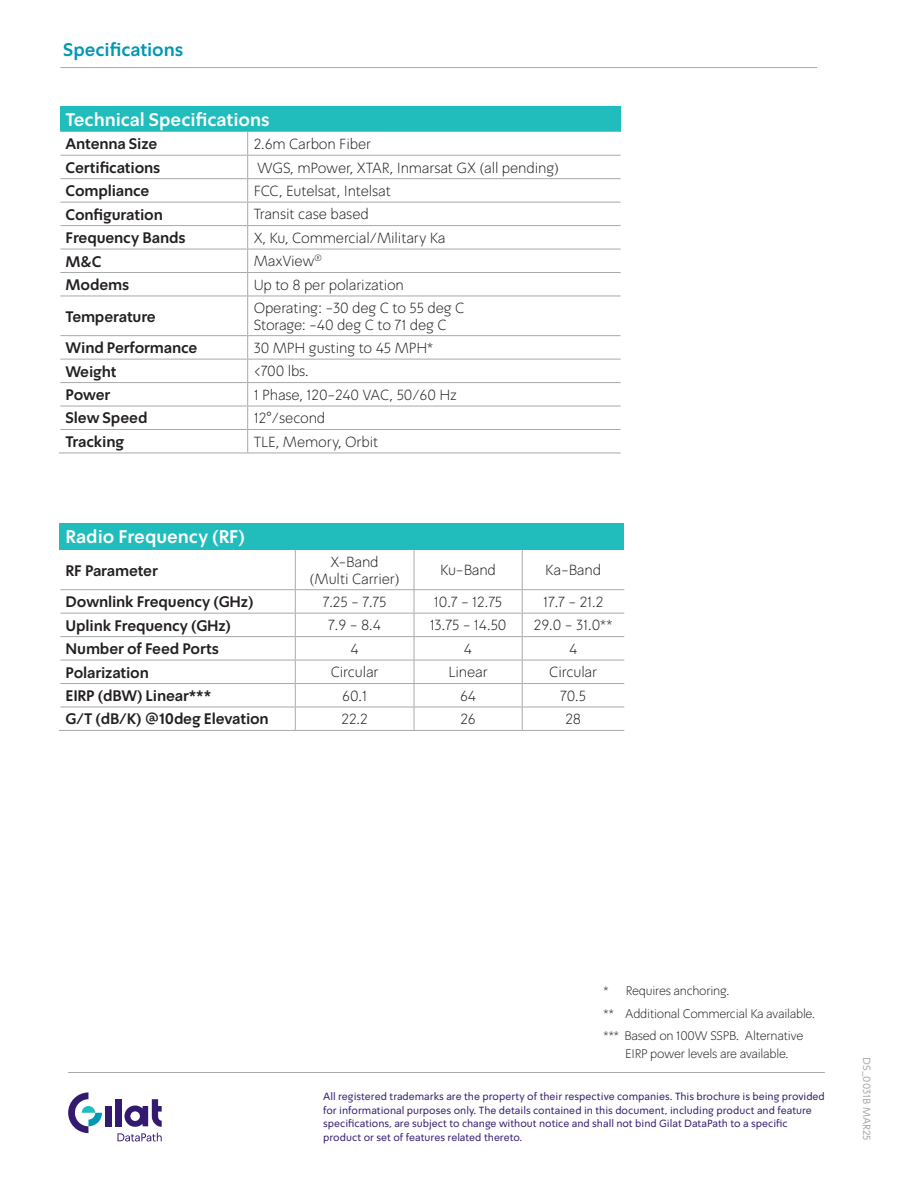
<style>
.page{position:relative;width:918px;height:1188px;background:#fff}
.page>*{position:absolute;margin:0;border:0;box-sizing:border-box;transform-origin:0 0}
.t1{font:700 18px "Simpler Pro";color:#fff}
.t2{font:700 18px "Simpler Pro";letter-spacing:-.005em;color:#0098b3}
.t3{font:300 15px "Simpler Pro";letter-spacing:-.01em;color:#231f20}
.t4{font:700 15px "Simpler Pro";letter-spacing:-.01em;color:#231f20}
.t5{font:300 12.75px/18px "Simpler Pro";letter-spacing:-.02em;color:#231f20;text-align:center}
.t6{font:10.5px/13.5px "Simpler Pro";color:#331a6f}
.t7{font:10.5px "Simpler Pro";color:#a8a9ad}
.t8{font:300 8.7px "Simpler Pro";color:#231f20}
</style>
<div class="page">
<hr style="left:68px;top:1072px;width:757px;height:1px;background:#a8a9ad">
<svg style="left:68px;top:1092px;width:34px;height:41px"></svg>
<div style="left:105px;top:1106px;width:6px;height:20px;background:#331a6f"></div>
<div style="left:115px;top:1099px;width:6px;height:27px;background:#331a6f"></div>
<svg style="left:125px;top:1099px;width:37px;height:28px"></svg>
<svg style="left:117px;top:1133px;width:45px;height:8px"></svg>
<div style="left:60px;top:106px;width:561px;height:26px;background:#21bdbd"></div>
<svg style="left:60px;top:132px;width:561px;height:321px"></svg>
<hr style="left:248px;top:155px;width:373px;height:1px;background:#a8a9ad">
<hr style="left:248px;top:178px;width:373px;height:1px;background:#a8a9ad">
<hr style="left:248px;top:202px;width:373px;height:1px;background:#a8a9ad">
<hr style="left:248px;top:225px;width:373px;height:1px;background:#a8a9ad">
<hr style="left:248px;top:249px;width:373px;height:1px;background:#a8a9ad">
<hr style="left:248px;top:272px;width:373px;height:1px;background:#a8a9ad">
<hr style="left:248px;top:296px;width:373px;height:1px;background:#a8a9ad">
<hr style="left:248px;top:335px;width:373px;height:1px;background:#a8a9ad">
<hr style="left:248px;top:359px;width:373px;height:1px;background:#a8a9ad">
<hr style="left:248px;top:382px;width:373px;height:1px;background:#a8a9ad">
<hr style="left:248px;top:406px;width:373px;height:1px;background:#a8a9ad">
<hr style="left:248px;top:429px;width:373px;height:1px;background:#a8a9ad">
<hr style="left:248px;top:453px;width:373px;height:1px;background:#a8a9ad">
<hr style="left:60px;top:155px;width:188px;height:1px;background:#a8a9ad">
<hr style="left:60px;top:178px;width:188px;height:1px;background:#a8a9ad">
<hr style="left:60px;top:202px;width:188px;height:1px;background:#a8a9ad">
<hr style="left:60px;top:225px;width:188px;height:1px;background:#a8a9ad">
<hr style="left:60px;top:249px;width:188px;height:1px;background:#a8a9ad">
<hr style="left:60px;top:272px;width:188px;height:1px;background:#a8a9ad">
<hr style="left:60px;top:296px;width:188px;height:1px;background:#a8a9ad">
<hr style="left:60px;top:335px;width:188px;height:1px;background:#a8a9ad">
<hr style="left:60px;top:359px;width:188px;height:1px;background:#a8a9ad">
<hr style="left:60px;top:382px;width:188px;height:1px;background:#a8a9ad">
<hr style="left:60px;top:406px;width:188px;height:1px;background:#a8a9ad">
<hr style="left:60px;top:429px;width:188px;height:1px;background:#a8a9ad">
<hr style="left:59px;top:453px;width:189px;height:1px;background:#a8a9ad">
<svg style="left:247px;top:132px;width:1px;height:164px"></svg>
<hr style="left:247px;top:296px;width:1px;height:39px;background:#a8a9ad">
<svg style="left:247px;top:336px;width:1px;height:117px"></svg>
<div style="left:60px;top:524px;width:564px;height:26px;background:#21bdbd"></div>
<svg style="left:60px;top:550px;width:564px;height:180px"></svg>
<hr style="left:60px;top:589px;width:235px;height:1px;background:#a8a9ad">
<hr style="left:60px;top:613px;width:235px;height:1px;background:#a8a9ad">
<hr style="left:60px;top:636px;width:235px;height:1px;background:#a8a9ad">
<hr style="left:60px;top:660px;width:235px;height:1px;background:#a8a9ad">
<hr style="left:60px;top:683px;width:235px;height:1px;background:#a8a9ad">
<hr style="left:60px;top:707px;width:235px;height:1px;background:#a8a9ad">
<hr style="left:59px;top:730px;width:236px;height:1px;background:#a8a9ad">
<hr style="left:295px;top:589px;width:119px;height:1px;background:#a8a9ad">
<hr style="left:414px;top:589px;width:108px;height:1px;background:#a8a9ad">
<hr style="left:522px;top:589px;width:102px;height:1px;background:#a8a9ad">
<hr style="left:295px;top:613px;width:119px;height:1px;background:#a8a9ad">
<hr style="left:414px;top:613px;width:108px;height:1px;background:#a8a9ad">
<hr style="left:522px;top:613px;width:102px;height:1px;background:#a8a9ad">
<hr style="left:295px;top:636px;width:119px;height:1px;background:#a8a9ad">
<hr style="left:414px;top:636px;width:108px;height:1px;background:#a8a9ad">
<hr style="left:522px;top:636px;width:102px;height:1px;background:#a8a9ad">
<hr style="left:295px;top:660px;width:119px;height:1px;background:#a8a9ad">
<hr style="left:414px;top:660px;width:108px;height:1px;background:#a8a9ad">
<hr style="left:522px;top:660px;width:102px;height:1px;background:#a8a9ad">
<hr style="left:295px;top:683px;width:119px;height:1px;background:#a8a9ad">
<hr style="left:414px;top:683px;width:108px;height:1px;background:#a8a9ad">
<hr style="left:522px;top:683px;width:102px;height:1px;background:#a8a9ad">
<hr style="left:295px;top:707px;width:119px;height:1px;background:#a8a9ad">
<hr style="left:414px;top:707px;width:108px;height:1px;background:#a8a9ad">
<hr style="left:522px;top:707px;width:102px;height:1px;background:#a8a9ad">
<hr style="left:295px;top:730px;width:119px;height:1px;background:#a8a9ad">
<hr style="left:414px;top:730px;width:108px;height:1px;background:#a8a9ad">
<hr style="left:522px;top:730px;width:102px;height:1px;background:#a8a9ad">
<hr style="left:414px;top:550px;width:1px;height:39px;background:#a8a9ad">
<hr style="left:522px;top:550px;width:1px;height:39px;background:#a8a9ad">
<svg style="left:414px;top:590px;width:1px;height:140px"></svg>
<svg style="left:522px;top:590px;width:1px;height:140px"></svg>
<hr style="left:295px;top:550px;width:1px;height:39px;background:#a8a9ad">
<svg style="left:295px;top:590px;width:1px;height:140px"></svg>
<hr style="left:60px;top:67px;width:757px;height:1px;background:#a8a9ad">
<p class="t2" style="left:63px;top:38px;width:122px">Specifications</p>
<p class="t1" style="left:66px;top:108px;width:205px">Technical Specifications</p>
<p class="t3" style="left:254px;top:135px;width:119px">2.6m Carbon Fiber</p>
<p class="t4" style="left:66px;top:134px;width:93px">Antenna Size</p>
<p class="t4" style="left:66px;top:158px;width:96px">Certifications</p>
<p class="t3" style="left:257px;top:158px;width:304px">WGS, mPower, XTAR, Inmarsat GX (all pending(</p>
<p class="t4" style="left:66px;top:181px;width:85px">Compliance</p>
<p class="t3" style="left:254px;top:181px;width:139px">FCC, Eutelsat, Intelsat</p>
<p class="t4" style="left:66px;top:205px;width:99px">Configuration</p>
<p class="t3" style="left:254px;top:205px;width:117px">Transit case based</p>
<p class="t4" style="left:66px;top:228px;width:121px">Frequency Bands</p>
<p class="t3" style="left:254px;top:228px;width:193px">,X Ku, Commercial/Military Ka</p>
<p class="t4" style="left:66px;top:252px;width:37px">M&amp;C</p>
<p class="t8" style="left:314px;top:253px;width:9px">R</p>
<p class="t3" style="left:254px;top:252px;width:62px">MaxView</p>
<p class="t4" style="left:66px;top:275px;width:65px">Modems</p>
<p class="t3" style="left:254px;top:275px;width:152px">Up to 8 per polarization</p>
<p class="t4" style="left:66px;top:307px;width:92px">Temperature</p>
<p class="t4" style="left:66px;top:338px;width:133px">Wind Performance</p>
<p class="t3" style="left:254px;top:299px;width:212px">Operating: -30 deg C to 55 deg C</p>
<p class="t3" style="left:254px;top:315px;width:195px">Storage: -40 deg C to 71 deg C</p>
<p class="t3" style="left:254px;top:338px;width:181px">30 MPH gusting to 45 MPH*</p>
<p class="t4" style="left:66px;top:362px;width:52px">Weight</p>
<p class="t3" style="left:254px;top:362px;width:57px">&lt;700 lbs.</p>
<p class="t4" style="left:66px;top:385px;width:46px">Power</p>
<p class="t3" style="left:254px;top:385px;width:205px">1 Phase, 120-240 VAC, 50/60 Hz</p>
<p class="t4" style="left:66px;top:409px;width:83px">Slew Speed</p>
<p class="t3" style="left:254px;top:409px;width:73px">12°/second</p>
<p class="t4" style="left:66px;top:432px;width:60px">Tracking</p>
<p class="t3" style="left:254px;top:432px;width:126px">TLE, Memory, Orbit</p>
<p class="t1" style="left:66px;top:525px;width:181px">Radio Frequency (RF(</p>
<p class="t3" style="left:331px;top:553px;width:50px">-X Band</p>
<p class="t4" style="left:66px;top:561px;width:94px">RF Parameter</p>
<p class="t3" style="left:545px;top:561px;width:57px">Ka-Band</p>
<p class="t3" style="left:440px;top:561px;width:57px">Ku-Band</p>
<p class="t3" style="left:310px;top:569px;width:92px">(Multi Carrier)</p>
<p class="t4" style="left:66px;top:592px;width:189px">Downlink Frequency (GHz(</p>
<p class="t3" style="left:323px;top:593px;width:65px">7.25 - 7.75</p>
<p class="t3" style="left:434px;top:593px;width:70px">10.7 - 12.75</p>
<p class="t3" style="left:543px;top:593px;width:62px">17.7 - 21.2</p>
<p class="t4" style="left:66px;top:616px;width:167px">Uplink Frequency (GHz(</p>
<p class="t3" style="left:328px;top:616px;width:54px">7.9 - 8.4</p>
<p class="t3" style="left:430px;top:616px;width:78px">13.75 - 14.50</p>
<p class="t3" style="left:534px;top:616px;width:80px">29.0 - 31.0 **</p>
<p class="t4" style="left:66px;top:639px;width:155px">Number of Feed Ports</p>
<p class="t3" style="left:350px;top:639px;width:10px">4</p>
<p class="t3" style="left:464px;top:639px;width:10px">4</p>
<p class="t3" style="left:569px;top:639px;width:10px">4</p>
<p class="t4" style="left:66px;top:663px;width:85px">Polarization</p>
<p class="t3" style="left:331px;top:663px;width:49px">Circular</p>
<p class="t3" style="left:449px;top:663px;width:41px">Linear</p>
<p class="t3" style="left:549px;top:663px;width:49px">Circular</p>
<p class="t4" style="left:66px;top:686px;width:147px">EIRP (dBW) Linear ***</p>
<p class="t3" style="left:342px;top:686px;width:27px">60.1</p>
<p class="t3" style="left:460px;top:686px;width:18px">64</p>
<p class="t3" style="left:560px;top:686px;width:28px">70.5</p>
<p class="t4" style="left:66px;top:709px;width:205px">G T/ (dB K/ ) @10deg Elevation</p>
<p class="t3" style="left:342px;top:710px;width:28px">22.2</p>
<p class="t3" style="left:461px;top:710px;width:17px">26</p>
<p class="t3" style="left:565px;top:710px;width:17px">28</p>
<p class="t5" style="left:604px;top:982px;width:7px">*</p>
<p class="t5" style="left:626px;top:982px;width:105px">Requires anchoring.</p>
<p class="t5" style="left:625px;top:1004px;width:192px">Additional Commercial Ka available.</p>
<p class="t5" style="left:604px;top:1004px;width:12px">**</p>
<p class="t5" style="left:604px;top:1026px;width:201px">*** Based on 100W SSPB. Alternative<br>EIRP power levels are available.</p>
<p class="t6" style="left:323px;top:1090px;width:503px">All registered trademarks are the property of their respective companies. This brochure is being provided for informational purposes only. The details contained in this document, including product and feature specifications, are subject to change without notice and shall not bind Gilat DataPath to a specific product or set of features related thereto.</p>
<p class="t7" style="left:873px;top:1057px;width:85px;rotate:90deg">DS_0031B MAR25</p>
</div>
